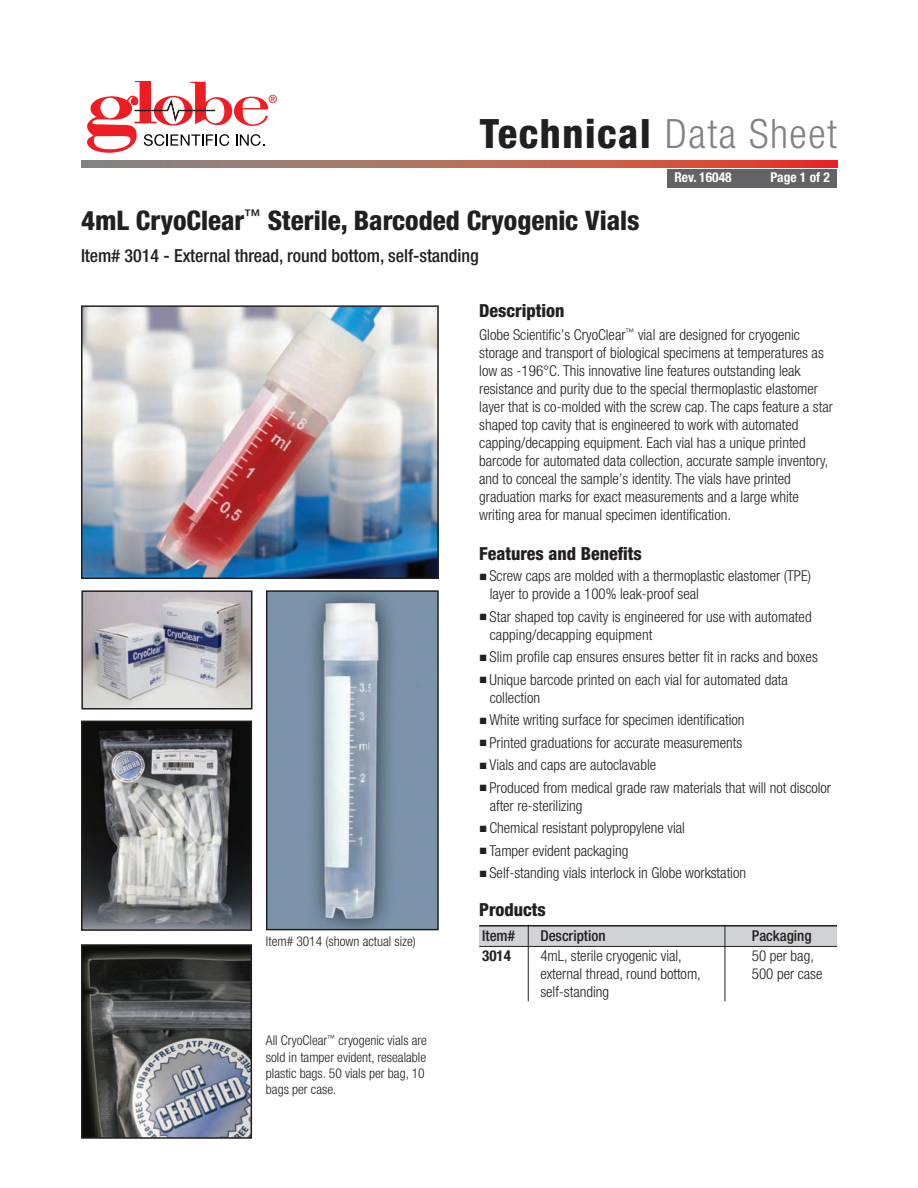
<style>
.page{position:relative;width:918px;height:1188px;background:#fff}
.page>*{position:absolute;margin:0;border:0;box-sizing:border-box;transform-origin:0 0}
.t1{font:800 condensed 40.5px "Helvetica Neue";letter-spacing:.04em;color:#231f20}
.t2{font:800 condensed 27px "Helvetica Neue";color:#231f20}
.t3{font:500 condensed 18px "Helvetica Neue";color:#231f20}
.t4{font:800 condensed 18px "Helvetica Neue";color:#231f20}
.t5{font:300 condensed 15px/18px "Helvetica Neue";color:#231f20}
.t6{font:500 condensed 15px "Helvetica Neue";color:#231f20}
.t7{font:700 condensed 15px "Helvetica Neue";color:#231f20}
.t8{font:300 condensed 13.5px/16.2px "Helvetica Neue";color:#231f20}
.t9{font:700 condensed 13.5px "Helvetica Neue";color:#fff}
.t10{font:500 11.25px "Helvetica Neue";color:#ee1d23}
.s1{font-weight:300;color:#808285}
</style>
<div class="page">
<div style="left:479px;top:925px;width:358px;height:21px;background:#d1d2d4"></div>
<hr style="left:528px;top:925px;width:1px;height:76px;background:#231f20">
<hr style="left:725px;top:925px;width:1px;height:76px;background:#231f20">
<svg style="left:87px;top:81px;width:181px;height:72px"></svg>
<svg style="left:81px;top:160px;width:756px;height:8px;background:#b66757"></svg>
<img style="left:84px;top:308px;width:352px;height:268px">
<div style="left:81px;top:305px;width:358px;height:274px;border:2px solid #231f20"></div>
<hr style="left:479px;top:925px;width:358px;height:2px;background:#231f20">
<hr style="left:479px;top:946px;width:358px;height:1px;background:#231f20">
<div style="left:668px;top:169px;width:169px;height:19px;background:#636366"></div>
<img style="left:269px;top:593px;width:167px;height:334px">
<div style="left:266px;top:590px;width:173px;height:340px;border:2px solid #231f20"></div>
<img style="left:84px;top:947px;width:165px;height:189px">
<div style="left:81px;top:944px;width:171px;height:195px;border:2px solid #231f20"></div>
<img style="left:84px;top:593px;width:165px;height:114px">
<div style="left:81px;top:590px;width:171px;height:120px;border:2px solid #231f20"></div>
<img style="left:84px;top:724px;width:165px;height:204px">
<div style="left:81px;top:721px;width:171px;height:210px;border:2px solid #231f20"></div>
<p class="t10" style="left:268px;top:95px;width:10px">®</p>
<h1 class="t1" style="left:480px;top:120px;width:359px">Technical <span class="s1">Data Sheet</span></h1>
<p class="t9" style="left:674px;top:173px;width:59px">Rev. 16048</p>
<p class="t9" style="left:771px;top:173px;width:61px">Page 1 of 2</p>
<h2 class="t2" style="left:81px;top:211px;width:560px">4mL CryoClear<sup>™</sup> Sterile, Barcoded Cryogenic Vials</h2>
<p class="t3" style="left:81px;top:249px;width:399px">Item# 3014 - External thread, round bottom, self-standing</p>
<p class="t4" style="left:479px;top:304px;width:87px">Description</p>
<p class="t5" style="left:479px;top:327px;width:355px">Globe Scientific’s CryoClear<sup>™</sup> vial are designed for cryogenic storage and transport of biological specimens at temperatures as low as -196°C. This innovative line features outstanding leak resistance and purity due to the special thermoplastic elastomer layer that is co-molded with the screw cap. The caps feature a star shaped top cavity that is engineered to work with automated capping/decapping equipment. Each vial has a unique printed barcode for automated data collection, accurate sample inventory, and to conceal the sample’s identity. The vials have printed graduation marks for exact measurements and a large white writing area for manual specimen identification.</p>
<p class="t4" style="left:479px;top:547px;width:164px">Features and Benefits</p>
<p class="t5" style="left:490px;top:568px;width:323px;text-indent:-10px">■ Screw caps are molded with a thermoplastic elastomer (TPE) layer to provide a 100% leak-proof seal</p>
<p class="t5" style="left:490px;top:609px;width:324px;text-indent:-10px">■ Star shaped top cavity is engineered for use with automated capping/decapping equipment</p>
<p class="t5" style="left:480px;top:649px;width:340px">■ Slim profile cap ensures ensures better fit in racks and boxes</p>
<p class="t5" style="left:490px;top:672px;width:300px;text-indent:-10px">■ Unique barcode printed on each vial for automated data collection</p>
<p class="t5" style="left:480px;top:712px;width:266px">■ White writing surface for specimen identification</p>
<p class="t5" style="left:480px;top:735px;width:264px">■ Printed graduations for accurate measurements</p>
<p class="t5" style="left:480px;top:757px;width:178px">■ Vials and caps are autoclavable</p>
<p class="t5" style="left:490px;top:780px;width:343px;text-indent:-10px">■ Produced from medical grade raw materials that will not discolor after re-sterilizing</p>
<p class="t5" style="left:480px;top:820px;width:207px">■ Chemical resistant polypropylene vial</p>
<p class="t5" style="left:480px;top:843px;width:150px">■ Tamper evident packaging</p>
<p class="t5" style="left:480px;top:865px;width:268px">■ Self-standing vials interlock in Globe workstation</p>
<p class="t4" style="left:479px;top:903px;width:68px">Products</p>
<p class="t6" style="left:482px;top:931px;width:34px">Item#</p>
<p class="t6" style="left:540px;top:931px;width:67px">Description</p>
<p class="t6" style="left:752px;top:931px;width:61px">Packaging</p>
<p class="t7" style="left:482px;top:950px;width:30px">3014</p>
<p class="t5" style="left:540px;top:948px;width:143px">4mL, sterile cryogenic vial,</p>
<p class="t5" style="left:752px;top:948px;width:64px">50 per bag,</p>
<p class="t5" style="left:540px;top:966px;width:162px">external thread, round bottom,</p>
<p class="t5" style="left:752px;top:966px;width:72px">500 per case</p>
<p class="t5" style="left:540px;top:984px;width:70px">self-standing</p>
<p class="t8" style="left:266px;top:934px;width:151px">Item# 3014 (shown actual size)</p>
<p class="t8" style="left:266px;top:1034px;width:163px">All CryoClear<sup>™</sup> cryogenic vials are sold in tamper evident, resealable plastic bags. 50 vials per bag, 10 bags per case.</p>
</div>
